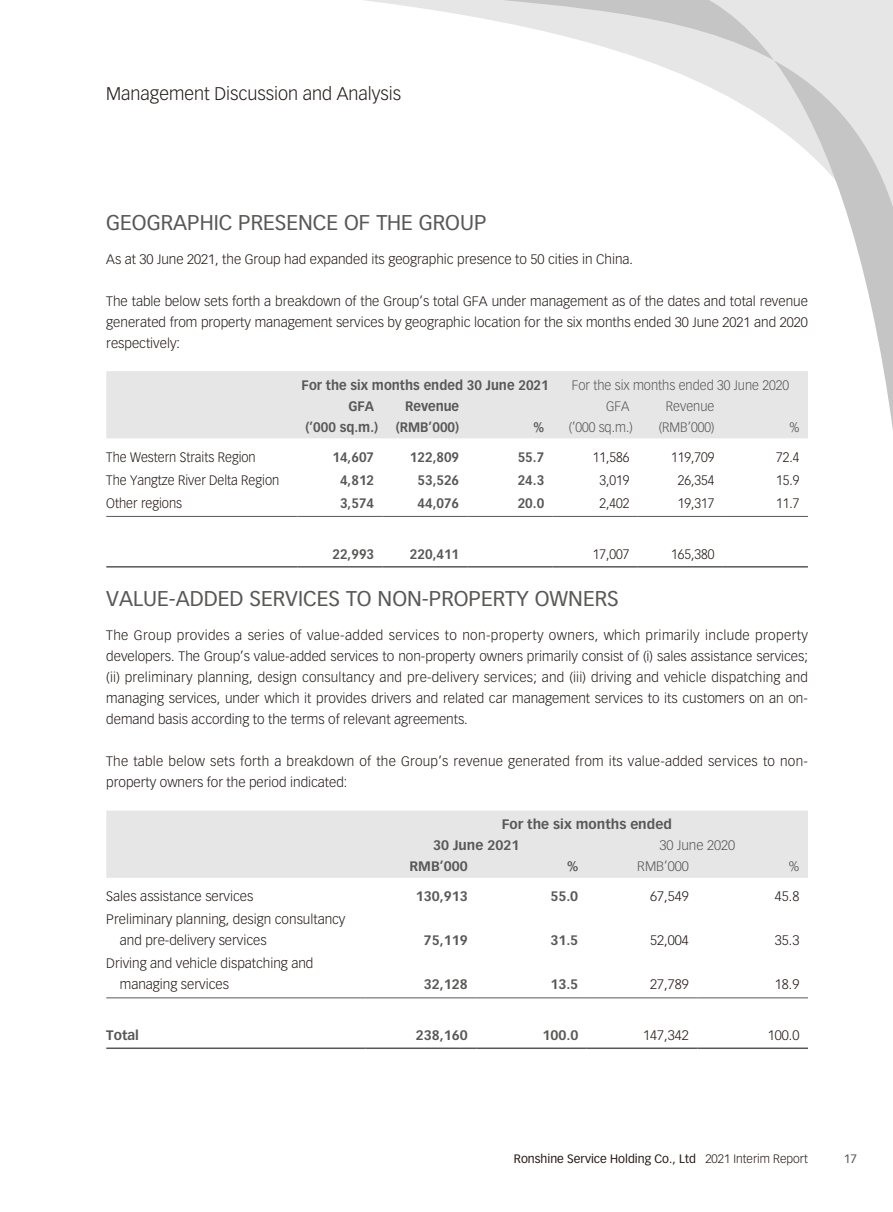
<style>
.page{position:relative;width:893px;height:1212px;background:#fff}
.page>*{position:absolute;margin:0;border:0;box-sizing:border-box;transform-origin:0 0}
.t1{font:21px "Vectora LT Std";color:#595857}
.t2{font:300 18px "Vectora LT Std";color:#231916}
.t3{font:300 13.5px/21px "Vectora LT Std";color:#231916;text-align:justify}
.t4{font:300 13.5px/21px "Vectora LT Std";letter-spacing:.02em;color:#231916}
.t5{font:700 13.5px "Vectora LT Std";color:#595857;scale:.95 1}
.t6{font:300 13.5px "Vectora LT Std";color:#231916;scale:.95 1}
.t7{font:700 13.5px/21px "Vectora LT Std";color:#595857}
.t8{font:300 13.5px "Vectora LT Std";color:#595857;scale:.95 1}
.t9{font:300 13.5px "Vectora LT Std";color:#595857}
.t10{font:12px "Vectora LT Std";color:#231916}
.t11{font:12px "Vectora LT Std";color:#595857}
.s1{font-weight:300}
</style>
<div class="page">
<svg style="left:337px;top:0;width:556px;height:568px"></svg>
<div style="left:106px;top:371px;width:702px;height:67px;background:#e6e6e7"></div>
<hr style="left:106px;top:516px;width:192px;height:1px;background:#595857">
<hr style="left:298px;top:516px;width:85px;height:1px;background:#595857">
<hr style="left:383px;top:516px;width:85px;height:1px;background:#595857">
<hr style="left:468px;top:516px;width:85px;height:1px;background:#595857">
<hr style="left:553px;top:516px;width:85px;height:1px;background:#595857">
<hr style="left:638px;top:516px;width:85px;height:1px;background:#595857">
<hr style="left:723px;top:516px;width:85px;height:1px;background:#595857">
<hr style="left:106px;top:566px;width:192px;height:1px;background:#595857">
<hr style="left:298px;top:566px;width:85px;height:1px;background:#595857">
<hr style="left:383px;top:566px;width:85px;height:1px;background:#595857">
<hr style="left:468px;top:566px;width:85px;height:1px;background:#595857">
<hr style="left:553px;top:566px;width:85px;height:1px;background:#595857">
<hr style="left:638px;top:566px;width:85px;height:1px;background:#595857">
<hr style="left:723px;top:566px;width:85px;height:1px;background:#595857">
<div style="left:106px;top:810px;width:702px;height:68px;background:#e6e6e7"></div>
<hr style="left:106px;top:997px;width:260px;height:1px;background:#595857">
<hr style="left:366px;top:997px;width:110px;height:1px;background:#595857">
<hr style="left:476px;top:997px;width:111px;height:1px;background:#595857">
<hr style="left:587px;top:997px;width:110px;height:1px;background:#595857">
<hr style="left:697px;top:997px;width:111px;height:1px;background:#595857">
<hr style="left:106px;top:1047px;width:260px;height:2px;background:#595857">
<hr style="left:366px;top:1047px;width:110px;height:2px;background:#595857">
<hr style="left:476px;top:1047px;width:111px;height:2px;background:#595857">
<hr style="left:587px;top:1047px;width:110px;height:2px;background:#595857">
<hr style="left:697px;top:1047px;width:111px;height:2px;background:#595857">
<h2 class="t2" style="left:106px;top:85px;width:296px">Management Discussion and Analysis</h2>
<h1 class="t1" style="left:106px;top:213px;width:382px">GEOGRAPHIC PRESENCE OF THE GROUP</h1>
<p class="t3" style="left:106px;top:249px;width:528px">As at 30 June 2021, the Group had expanded its geographic presence to 50 cities in China.</p>
<p class="t3" style="left:106px;top:291px;width:703px">The table below sets forth a breakdown of the Group’s total GFA under management as of the dates and total revenue generated from property management services by geographic location for the six months ended 30 June 2021 and 2020 respectively:</p>
<p class="t5" style="left:302px;top:379px;width:262px">For the six months ended 30 June 2021</p>
<p class="t8" style="left:572px;top:379px;width:230px">For the six months ended 30 June 2020</p>
<p class="t5" style="left:349px;top:400px;width:28px">GFA</p>
<p class="t5" style="left:405px;top:400px;width:58px">Revenue</p>
<p class="t8" style="left:606px;top:400px;width:26px">GFA</p>
<p class="t8" style="left:666px;top:400px;width:53px">Revenue</p>
<p class="t5" style="left:305px;top:421px;width:78px">(’000 sq.m.)</p>
<p class="t5" style="left:396px;top:421px;width:68px">(RMB’000)</p>
<p class="t5" style="left:534px;top:421px;width:13px">%</p>
<p class="t8" style="left:569px;top:421px;width:69px">(’000 sq.m.)</p>
<p class="t8" style="left:659px;top:421px;width:60px">(RMB’000)</p>
<p class="t8" style="left:789px;top:421px;width:12px">%</p>
<p class="t6" style="left:106px;top:450px;width:159px">The Western Straits Region</p>
<p class="t5" style="left:332px;top:450px;width:45px">14,607</p>
<p class="t5" style="left:410px;top:450px;width:53px">122,809</p>
<p class="t5" style="left:518px;top:450px;width:29px">55.7</p>
<p class="t6" style="left:593px;top:450px;width:40px">11,586</p>
<p class="t6" style="left:671px;top:450px;width:47px">119,709</p>
<p class="t6" style="left:776px;top:450px;width:26px">72.4</p>
<p class="t6" style="left:106px;top:473px;width:184px">The Yangtze River Delta Region</p>
<p class="t5" style="left:340px;top:473px;width:37px">4,812</p>
<p class="t5" style="left:417px;top:473px;width:45px">53,526</p>
<p class="t5" style="left:518px;top:473px;width:29px">24.3</p>
<p class="t6" style="left:599px;top:473px;width:33px">3,019</p>
<p class="t6" style="left:678px;top:473px;width:40px">26,354</p>
<p class="t6" style="left:776px;top:473px;width:26px">15.9</p>
<p class="t6" style="left:106px;top:497px;width:81px">Other regions</p>
<p class="t5" style="left:340px;top:497px;width:37px">3,574</p>
<p class="t5" style="left:417px;top:497px;width:45px">44,076</p>
<p class="t5" style="left:518px;top:497px;width:29px">20.0</p>
<p class="t6" style="left:599px;top:497px;width:33px">2,402</p>
<p class="t6" style="left:678px;top:497px;width:40px">19,317</p>
<p class="t6" style="left:776px;top:497px;width:26px">11.7</p>
<p class="t5" style="left:332px;top:547px;width:45px">22,993</p>
<p class="t5" style="left:410px;top:547px;width:53px">220,411</p>
<p class="t6" style="left:593px;top:547px;width:40px">17,007</p>
<p class="t6" style="left:671px;top:547px;width:47px">165,380</p>
<h1 class="t1" style="left:106px;top:589px;width:514px">VALUE-ADDED SERVICES TO NON-PROPERTY OWNERS</h1>
<p class="t3" style="left:106px;top:626px;width:703px">The Group provides a series of value-added services to non-property owners, which primarily include property developers. The Group’s value-added services to non-property owners primarily consist of (i) sales assistance services; (ii) preliminary planning, design consultancy and pre-delivery services; and (iii) driving and vehicle dispatching and managing services, under which it provides drivers and related car management services to its customers on an on&shy;demand basis according to the terms of relevant agreements.</p>
<p class="t4" style="left:106px;top:752px;width:703px">The table below sets forth a breakdown of the Group’s revenue generated from its value-added services to non&shy;property owners for the period indicated:</p>
<p class="t7" style="left:433px;top:815px;width:240px;text-indent:69px">For the six months ended<br>30 June 2021</p>
<p class="t9" style="left:659px;top:839px;width:77px">30 June 2020</p>
<p class="t7" style="left:410px;top:857px;width:60px">RMB’000</p>
<p class="t7" style="left:567px;top:857px;width:13px">%</p>
<p class="t9" style="left:637px;top:860px;width:53px">RMB’000</p>
<p class="t9" style="left:789px;top:860px;width:12px">%</p>
<p class="t3" style="left:106px;top:886px;width:149px">Sales assistance services</p>
<p class="t7" style="left:416px;top:886px;width:53px">130,913</p>
<p class="t7" style="left:550px;top:886px;width:29px">55.0</p>
<p class="t3" style="left:650px;top:886px;width:40px">67,549</p>
<p class="t3" style="left:775px;top:886px;width:26px">45.8</p>
<p class="t3" style="left:120px;top:910px;width:227px;text-indent:-14px">Preliminary planning, design consultancy and pre-delivery services</p>
<p class="t7" style="left:424px;top:931px;width:45px">75,119</p>
<p class="t7" style="left:550px;top:931px;width:29px">31.5</p>
<p class="t3" style="left:650px;top:931px;width:40px">52,004</p>
<p class="t3" style="left:775px;top:931px;width:26px">35.3</p>
<p class="t3" style="left:120px;top:954px;width:195px;text-indent:-14px">Driving and vehicle dispatching and managing services</p>
<p class="t7" style="left:424px;top:975px;width:45px">32,128</p>
<p class="t7" style="left:550px;top:975px;width:29px">13.5</p>
<p class="t3" style="left:650px;top:975px;width:40px">27,789</p>
<p class="t3" style="left:775px;top:975px;width:26px">18.9</p>
<p class="t7" style="left:106px;top:1025px;width:34px">Total</p>
<p class="t7" style="left:416px;top:1025px;width:53px">238,160</p>
<p class="t7" style="left:542px;top:1025px;width:37px">100.0</p>
<p class="t3" style="left:643px;top:1025px;width:47px">147,342</p>
<p class="t3" style="left:768px;top:1025px;width:33px">100.0</p>
<p class="t10" style="left:514px;top:1153px;width:295px">Ronshine Service Holding Co., Ltd <span class="s1">2021 Interim Report</span></p>
<p class="t11" style="left:844px;top:1153px;width:15px">17</p>
</div>
